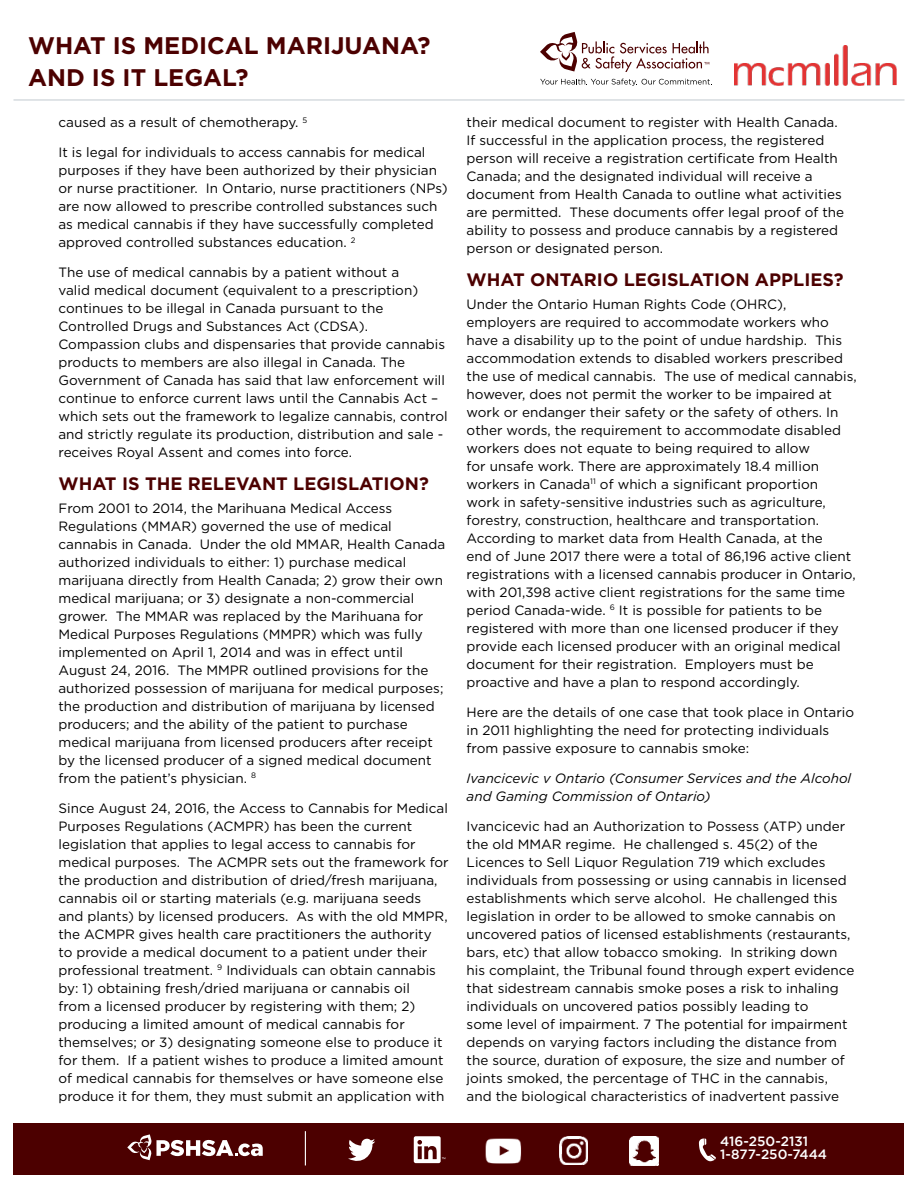
<style>
.page{position:relative;width:918px;height:1188px;background:#fff}
.page>*{position:absolute;margin:0;border:0;box-sizing:border-box;transform-origin:0 0}
.t1{font:700 24px/31.5px "Gotham";color:#4c0000}
.t2{font:700 18px "Gotham";color:#4c0000}
.t3{font:13.5px/18px "Gotham";color:#000}
.t4{font:italic 13.5px/18px "Gotham";color:#000}
.t5{font:500 13.5px/13.5px "Gotham";color:#fff}
</style>
<div class="page">
<hr style="left:14px;top:99px;width:891px;height:2px;background:#d6dbdf">
<div style="left:14px;top:1123px;width:890px;height:52px;background:#4c0000"></div>
<svg style="left:348px;top:1139px;width:27px;height:22px"></svg>
<svg style="left:414px;top:1136px;width:31px;height:27px"></svg>
<svg style="left:699px;top:1138px;width:17px;height:23px"></svg>
<svg style="left:127px;top:1134px;width:136px;height:26px"></svg>
<hr style="left:305px;top:1131px;width:1px;height:34px;background:#fff">
<svg style="left:540px;top:32px;width:169px;height:40px"></svg>
<svg style="left:540px;top:79px;width:172px;height:7px"></svg>
<img style="left:735px;top:45px;width:162px;height:41px">
<img style="left:560px;top:1137px;width:28px;height:27px">
<img style="left:629px;top:1137px;width:30px;height:29px">
<img style="left:485px;top:1138px;width:37px;height:26px">
<h1 class="t1" style="left:28px;top:31px;width:404px">WHAT IS MEDICAL MARIJUANA?<br>AND IS IT LEGAL?</h1>
<p class="t3" style="left:58px;top:114px;width:250px">caused as a result of chemotherapy. <sup>5</sup></p>
<p class="t3" style="left:58px;top:144px;width:391px">It is legal for individuals to access cannabis for medical purposes if they have been authorized by their physician or nurse practitioner. In Ontario, nurse practitioners (NPs) are now allowed to prescribe controlled substances such as medical cannabis if they have successfully completed approved controlled substances education. <sup>2</sup></p>
<p class="t3" style="left:58px;top:264px;width:391px">The use of medical cannabis by a patient without a<br>valid medical document (equivalent to a prescription) continues to be illegal in Canada pursuant to the Controlled Drugs and Substances Act (CDSA).<br>Compassion clubs and dispensaries that provide cannabis products to members are also illegal in Canada. The Government of Canada has said that law enforcement will continue to enforce current laws until the Cannabis Act – which sets out the framework to legalize cannabis, control and strictly regulate its production, distribution and sale - receives Royal Assent and comes into force.</p>
<h2 class="t2" style="left:58px;top:476px;width:372px">WHAT IS THE RELEVANT LEGISLATION?</h2>
<p class="t3" style="left:58px;top:500px;width:388px">From 2001 to 2014, the Marihuana Medical Access Regulations (MMAR) governed the use of medical cannabis in Canada. Under the old MMAR, Health Canada authorized individuals to either: 1) purchase medical marijuana directly from Health Canada; 2) grow their own medical marijuana; or 3) designate a non-commercial grower. The MMAR was replaced by the Marihuana for Medical Purposes Regulations (MMPR) which was fully implemented on April 1, 2014 and was in effect until August 24, 2016. The MMPR outlined provisions for the authorized possession of marijuana for medical purposes; the production and distribution of marijuana by licensed producers; and the ability of the patient to purchase medical marijuana from licensed producers after receipt by the licensed producer of a signed medical document from the patient’s physician. <sup>8</sup></p>
<p class="t3" style="left:58px;top:800px;width:392px">Since August 24, 2016, the Access to Cannabis for Medical Purposes Regulations (ACMPR) has been the current legislation that applies to legal access to cannabis for medical purposes. The ACMPR sets out the framework for the production and distribution of dried/fresh marijuana, cannabis oil or starting materials (e.g. marijuana seeds and plants) by licensed producers. As with the old MMPR, the ACMPR gives health care practitioners the authority to provide a medical document to a patient under their professional treatment. <sup>9</sup> Individuals can obtain cannabis by: 1) obtaining fresh/dried marijuana or cannabis oil<br>from a licensed producer by registering with them; 2) producing a limited amount of medical cannabis for themselves; or 3) designating someone else to produce it for them. If a patient wishes to produce a limited amount of medical cannabis for themselves or have someone else produce it for them, they must submit an application with</p>
<p class="t3" style="left:467px;top:114px;width:379px">their medical document to register with Health Canada.<br>If successful in the application process, the registered person will receive a registration certificate from Health Canada; and the designated individual will receive a document from Health Canada to outline what activities are permitted. These documents offer legal proof of the ability to possess and produce cannabis by a registered person or designated person.</p>
<h2 class="t2" style="left:467px;top:272px;width:378px">WHAT ONTARIO LEGISLATION APPLIES?</h2>
<p class="t3" style="left:467px;top:296px;width:392px">Under the Ontario Human Rights Code (OHRC), employers are required to accommodate workers who have a disability up to the point of undue hardship. This accommodation extends to disabled workers prescribed the use of medical cannabis. The use of medical cannabis, however, does not permit the worker to be impaired at work or endanger their safety or the safety of others. In other words, the requirement to accommodate disabled workers does not equate to being required to allow<br>for unsafe work. There are approximately 18.4 million workers in Canada<sup>11</sup> of which a significant proportion<br>work in safety-sensitive industries such as agriculture, forestry, construction, healthcare and transportation.<br>According to market data from Health Canada, at the<br>end of June 2017 there were a total of 86,196 active client registrations with a licensed cannabis producer in Ontario, with 201,398 active client registrations for the same time period Canada-wide. <sup>6</sup> It is possible for patients to be registered with more than one licensed producer if they provide each licensed producer with an original medical document for their registration. Employers must be proactive and have a plan to respond accordingly.</p>
<p class="t3" style="left:467px;top:704px;width:389px">Here are the details of one case that took place in Ontario in 2011 highlighting the need for protecting individuals from passive exposure to cannabis smoke:</p>
<p class="t4" style="left:467px;top:770px;width:386px">Ivancicevic v Ontario (Consumer Services and the Alcohol and Gaming Commission of Ontario)</p>
<p class="t3" style="left:467px;top:818px;width:389px">Ivancicevic had an Authorization to Possess (ATP) under the old MMAR regime. He challenged s. 45(2) of the Licences to Sell Liquor Regulation 719 which excludes individuals from possessing or using cannabis in licensed establishments which serve alcohol. He challenged this legislation in order to be allowed to smoke cannabis on uncovered patios of licensed establishments (restaurants, bars, etc) that allow tobacco smoking. In striking down his complaint, the Tribunal found through expert evidence that sidestream cannabis smoke poses a risk to inhaling individuals on uncovered patios possibly leading to<br>some level of impairment. 7 The potential for impairment depends on varying factors including the distance from the source, duration of exposure, the size and number of joints smoked, the percentage of THC in the cannabis, and the biological characteristics of inadvertent passive</p>
<p class="t5" style="left:720px;top:1135px;width:108px">416-250-2131<br>1-877-250-7444</p>
</div>
